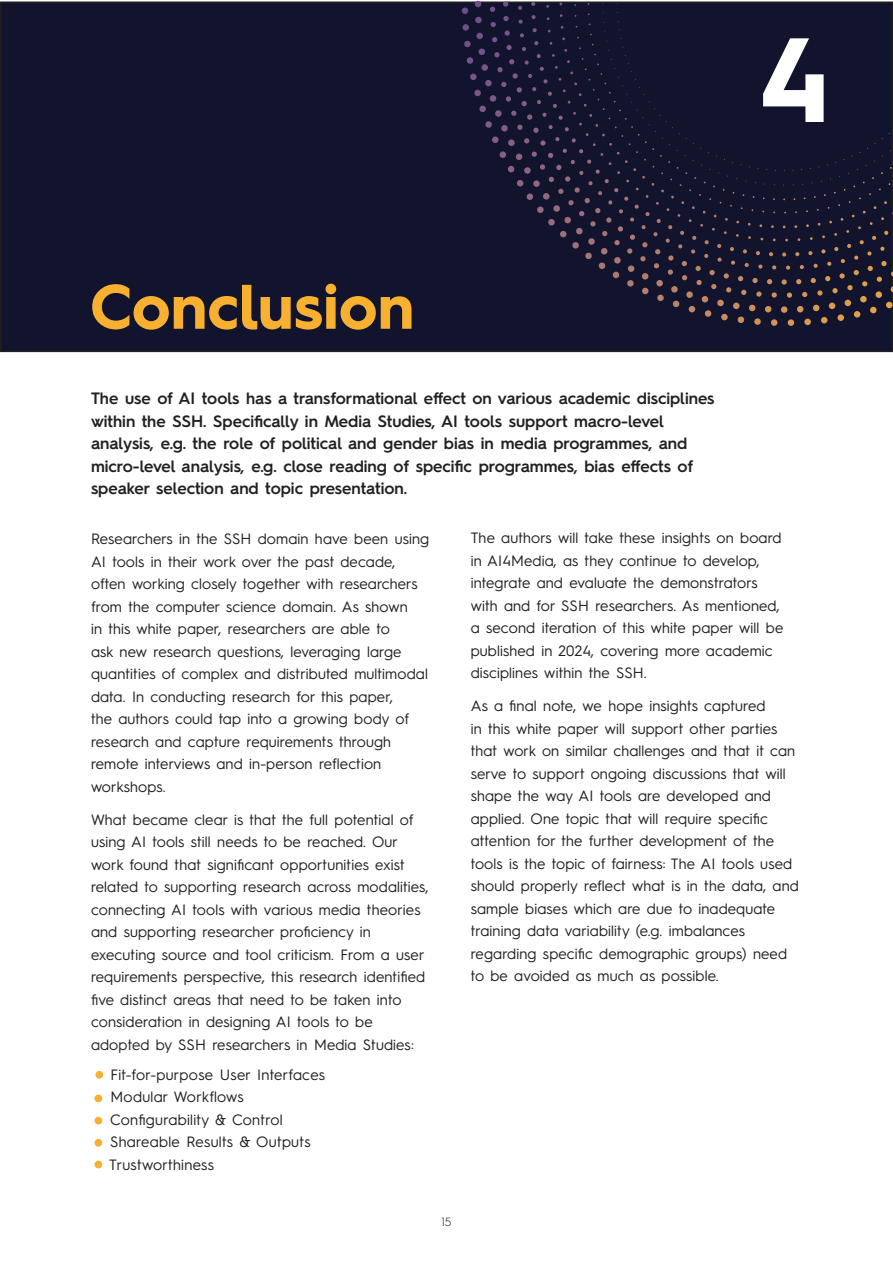
<style>
.page{position:relative;width:893px;height:1263px;background:#fff}
.page>*{position:absolute;margin:0;border:0;box-sizing:border-box;transform-origin:0 0}
.Paragraph_Style_6{font:700 120px "Hurme Geometric Sans 3";color:#fff}
.Title1{font:700 63px "Hurme Geometric Sans 3";color:#f8b031}
.Paragraph_Style_2{font:600 16.5px/22.5px "Hurme Geometric Sans 3";color:#231f20}
.t1{font:15px/22.5px "Hurme Geometric Sans 3";letter-spacing:.01em;color:#231f20}
.t2{font:300 12px "Hurme Geometric Sans 3";color:#231f20}
</style>
<div class="page">
<div style="left:1px;top:2px;width:891px;height:349px;background:#11142c"></div>
<div style="left:0;top:2px;width:893px;height:350px;border:2px solid #231f20"></div>
<svg style="left:462px;top:1px;width:156px;height:20px"></svg>
<div style="left:94px;top:1094px;width:8px;height:8px;background:#f8b031;border-radius:50%"></div>
<div style="left:96px;top:1071px;width:7px;height:7px;background:#f8b031;border-radius:50%"></div>
<div style="left:94px;top:1117px;width:8px;height:7px;background:#f8b031;border-radius:50%"></div>
<div style="left:94px;top:1139px;width:8px;height:8px;background:#f8b031;border-radius:50%"></div>
<div style="left:94px;top:1161px;width:8px;height:7px;background:#f8b031;border-radius:50%"></div>
<p class="Title1" style="left:90px;top:262px;width:326px">Conclusion</p>
<p class="Paragraph_Style_6" style="left:758px;top:-4px;width:75px">4</p>
<p class="Paragraph_Style_2" style="left:91px;top:386px;width:625px">The use of AI tools has a transformational effect on various academic disciplines within the SSH. Specifically in Media Studies, AI tools support macro-level analysis, e.g. the role of political and gender bias in media programmes, and micro-level analysis, e.g. close reading of specific programmes, bias effects of speaker selection and topic presentation.</p>
<p class="t1" style="left:91px;top:527px;width:340px">Researchers in the SSH domain have been using AI tools in their work over the past decade, often working closely together with researchers from the computer science domain. As shown<br>in this white paper, researchers are able to<br>ask new research questions, leveraging large quantities of complex and distributed multimodal data. In conducting research for this paper,<br>the authors could tap into a growing body of research and capture requirements through remote interviews and in-person reflection workshops.</p>
<p class="t1" style="left:91px;top:807px;width:339px">What became clear is that the full potential of using AI tools still needs to be reached. Our work found that significant opportunities exist related to supporting research across modalities, connecting AI tools with various media theories and supporting researcher proficiency in executing source and tool criticism. From a user requirements perspective, this research identified five distinct areas that need to be taken into consideration in designing AI tools to be adopted by SSH researchers in Media Studies:</p>
<p class="t1" style="left:110px;top:1062px;width:216px">Fit-for-purpose User Interfaces</p>
<p class="t1" style="left:110px;top:1085px;width:135px">Modular Workflows</p>
<p class="t1" style="left:110px;top:1107px;width:174px">Configurability &amp; Control</p>
<p class="t1" style="left:110px;top:1130px;width:202px">Shareable Results &amp; Outputs</p>
<p class="t1" style="left:109px;top:1152px;width:106px">Trustworthiness</p>
<p class="t1" style="left:471px;top:526px;width:314px">The authors will take these insights on board in AI4Media, as they continue to develop, integrate and evaluate the demonstrators with and for SSH researchers. As mentioned, a second iteration of this white paper will be published in 2024, covering more academic disciplines within the SSH.</p>
<p class="t1" style="left:471px;top:694px;width:330px">As a final note, we hope insights captured<br>in this white paper will support other parties that work on similar challenges and that it can serve to support ongoing discussions that will shape the way AI tools are developed and applied. One topic that will require specific attention for the further development of the tools is the topic of fairness: The AI tools used should properly reflect what is in the data, and sample biases which are due to inadequate training data variability (e.g. imbalances regarding specific demographic groups) need to be avoided as much as possible.</p>
<p class="t2" style="left:442px;top:1214px;width:11px">15</p>
</div>
